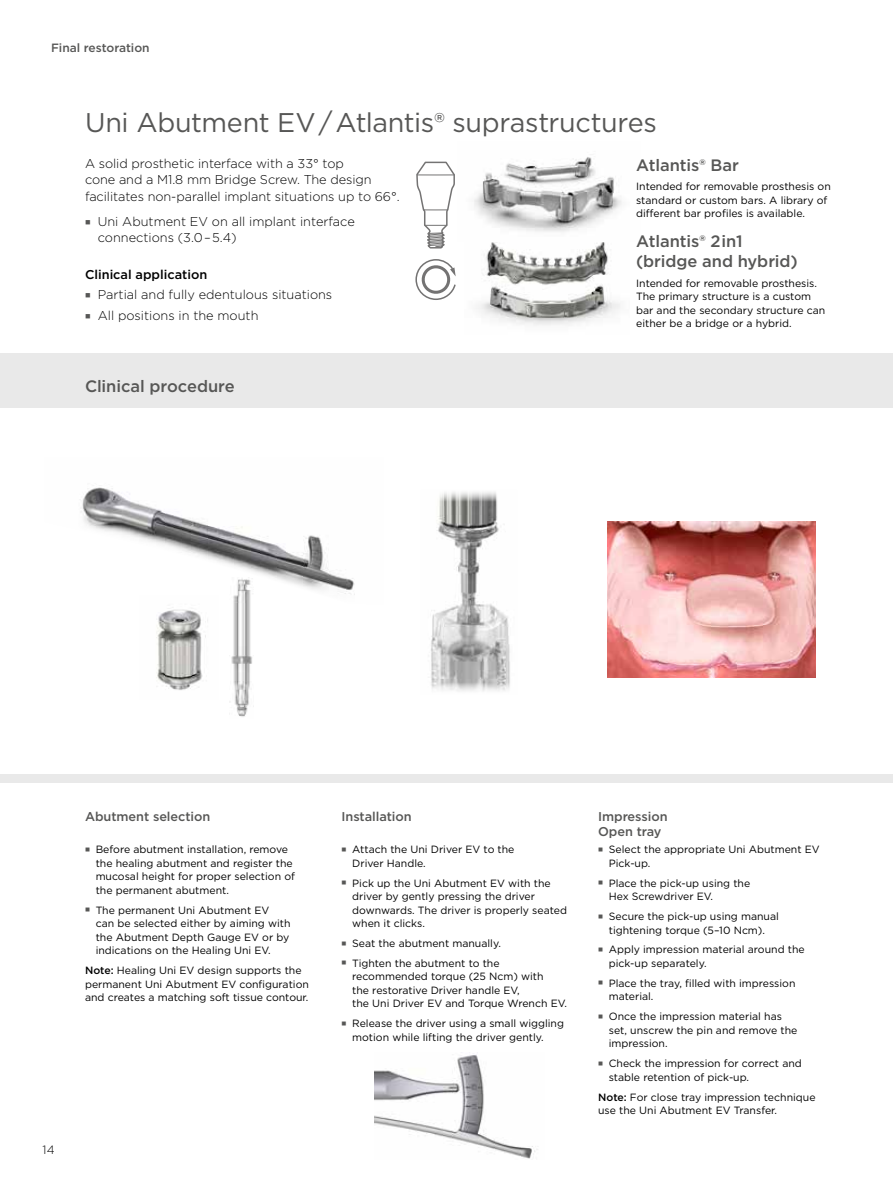
<style>
.page{position:relative;width:893px;height:1191px;background:#fff}
.page>*{position:absolute;margin:0;border:0;box-sizing:border-box;transform-origin:0 0}
.t1{font:27px "Gotham";letter-spacing:-.015em;color:#575756}
.t2{font:500 16.5px/19.5px "Gotham";letter-spacing:-.005em;color:#575756}
.t3{font:300 12.75px/16.5px "Gotham";letter-spacing:-.005em;color:#000}
.t4{font:500 12.75px/15px "Gotham";letter-spacing:-.005em;color:#575756}
.t5{font:500 12.75px "Gotham";color:#000}
.t6{font:500 12px "Gotham";color:#575756}
.t7{font:300 12px "Gotham";color:#000}
.t8{font:10.5px/13.5px "Gotham";color:#000}
.s1{font-weight:500}
</style>
<div class="page">
<div style="left:0;top:353px;width:893px;height:429px;background:#e9e9e9"></div>
<div style="left:0;top:408px;width:893px;height:366px;background:#fff"></div>
<img style="left:81px;top:487px;width:274px;height:108px">
<img style="left:476px;top:242px;width:144px;height:84px">
<img style="left:474px;top:157px;width:148px;height:75px">
<svg style="left:416px;top:162px;width:39px;height:86px"></svg>
<img style="left:431px;top:492px;width:79px;height:199px">
<img style="left:230px;top:577px;width:23px;height:140px">
<img style="left:156px;top:609px;width:52px;height:81px">
<img style="left:374px;top:1052px;width:164px;height:107px">
<img style="left:607px;top:521px;width:209px;height:157px">
<svg style="left:415px;top:259px;width:41px;height:41px"></svg>
<p class="t6" style="left:51px;top:40px;width:100px">Final restoration</p>
<h1 class="t1" style="left:85px;top:105px;width:573px">Uni Abutment EV/Atlantis® suprastructures</h1>
<p class="t3" style="left:85px;top:154px;width:316px">A solid prosthetic interface with a 33° top<br>cone and a M1.8 mm Bridge Screw. The design facilitates non-parallel implant situations up to 66°.</p>
<p class="t3" style="left:98px;top:212px;width:259px">Uni Abutment EV on all implant interface connections (3.0–5.4)</p>
<p class="t5" style="left:85px;top:266px;width:124px">Clinical application</p>
<p class="t3" style="left:98px;top:284px;width:236px;line-height:20.7px">Partial and fully edentulous situations<br>All positions in the mouth</p>
<h2 class="t2" style="left:85px;top:376px;width:151px">Clinical procedure</h2>
<h2 class="t2" style="left:636px;top:155px;width:104px">Atlantis® Bar</h2>
<p class="t8" style="left:636px;top:180px;width:196px">Intended for removable prosthesis on standard or custom bars. A library of different bar profiles is available.</p>
<h2 class="t2" style="left:636px;top:231px;width:163px">Atlantis® 2in1 (bridge and hybrid)</h2>
<p class="t8" style="left:636px;top:276px;width:191px">Intended for removable prosthesis.<br>The primary structure is a custom bar and the secondary structure can either be a bridge or a hybrid.</p>
<p class="t4" style="left:85px;top:808px;width:127px">Abutment selection</p>
<p class="t8" style="left:96px;top:842px;width:201px">Before abutment installation, remove the healing abutment and register the mucosal height for proper selection of the permanent abutment.</p>
<p class="t8" style="left:96px;top:903px;width:196px">The permanent Uni Abutment EV<br>can be selected either by aiming with the Abutment Depth Gauge EV or by indications on the Healing Uni EV.</p>
<p class="t8" style="left:85px;top:963px;width:225px"><span class="s1">Note:</span> Healing Uni EV design supports the permanent Uni Abutment EV configuration and creates a matching soft tissue contour.</p>
<p class="t7" style="left:43px;top:1142px;width:14px">14</p>
<p class="t4" style="left:342px;top:808px;width:72px">Installation</p>
<p class="t8" style="left:352px;top:842px;width:164px">Attach the Uni Driver EV to the<br>Driver Handle.</p>
<p class="t8" style="left:352px;top:876px;width:216px">Pick up the Uni Abutment EV with the driver by gently pressing the driver downwards. The driver is properly seated when it clicks.</p>
<p class="t8" style="left:352px;top:933px;width:150px;line-height:20px">Seat the abutment manually.<br>Tighten the abutment to the</p>
<p class="t8" style="left:352px;top:969px;width:216px">recommended torque (25 Ncm) with<br>the restorative Driver handle EV,<br>the Uni Driver EV and Torque Wrench EV.</p>
<p class="t8" style="left:352px;top:1016px;width:213px">Release the driver using a small wiggling motion while lifting the driver gently.</p>
<p class="t4" style="left:598px;top:808px;width:71px">Impression<br>Open tray</p>
<p class="t8" style="left:609px;top:842px;width:212px">Select the appropriate Uni Abutment EV<br>Pick-up.</p>
<p class="t8" style="left:609px;top:876px;width:143px">Place the pick-up using the<br>Hex Screwdriver EV.</p>
<p class="t8" style="left:609px;top:909px;width:172px">Secure the pick-up using manual tightening torque (5–10 Ncm).</p>
<p class="t8" style="left:609px;top:942px;width:197px">Apply impression material around the pick-up separately.</p>
<p class="t8" style="left:609px;top:976px;width:188px">Place the tray, filled with impression material.</p>
<p class="t8" style="left:609px;top:1009px;width:190px">Once the impression material has set, unscrew the pin and remove the impression.</p>
<p class="t8" style="left:609px;top:1056px;width:195px">Check the impression for correct and stable retention of pick-up.</p>
<p class="t8" style="left:598px;top:1089px;width:219px"><span class="s1">Note:</span> For close tray impression technique use the Uni Abutment EV Transfer.</p>
</div>
